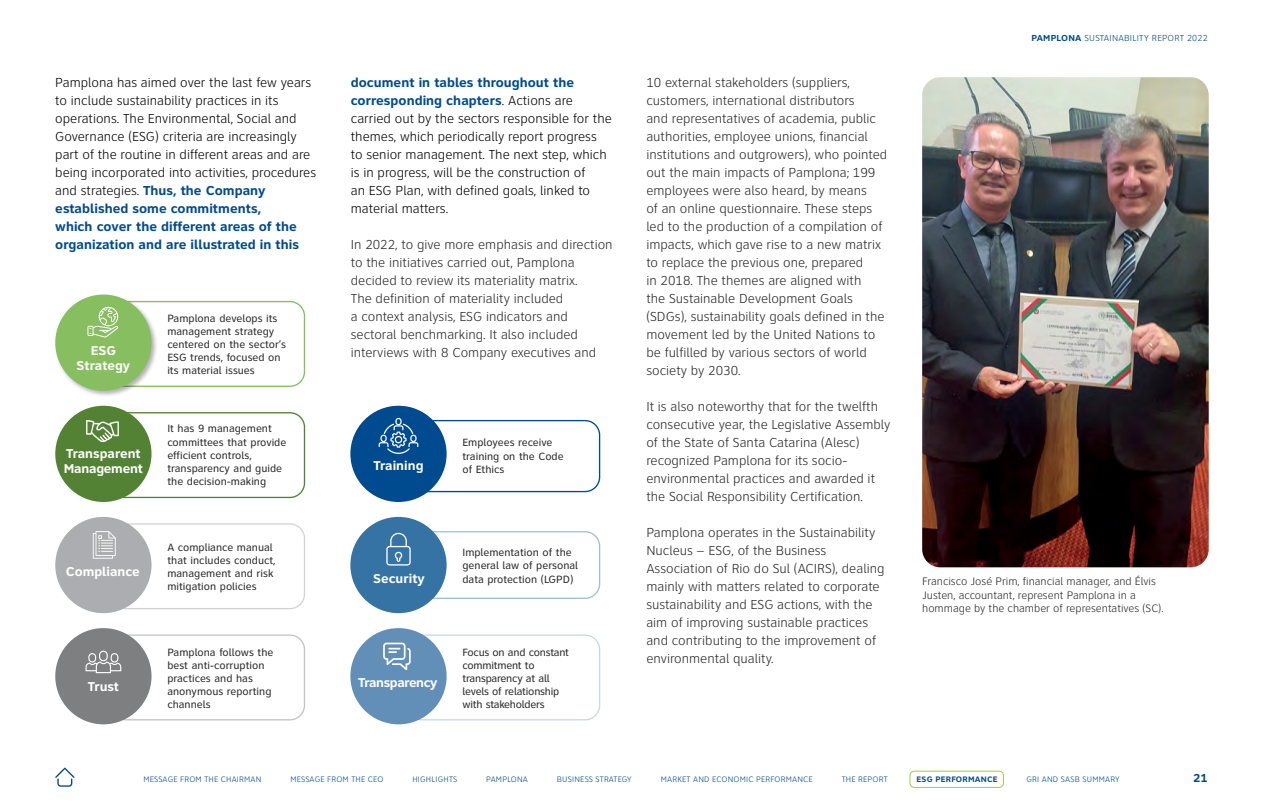
<style>
.page{position:relative;width:1263px;height:808px;background:#fff}
.page>*{position:absolute;margin:0;border:0;box-sizing:border-box;transform-origin:0 0}
.t1{font:300 13.5px/18px "Clearview ATT";color:#292829}
.t2{font:300 13.5px/18px "Clearview ATT";color:#000}
.t3{font:700 13.35px/15px "Clearview ATT";color:#fff;text-align:center}
.t4{font:700 13.35px/15px "Clearview ATT";letter-spacing:-.02em;color:#fff}
.t5{font:700 13.35px "Clearview ATT";letter-spacing:-.03em;color:#fff}
.t6{font:700 12px "Clearview ATT";color:#004a8f}
.t7{font:300 11.25px/13.5px "Clearview ATT";color:#292829}
.t8{font:10.95px/13px "Clearview ATT";color:#292829}
.t9{font:10.95px/13px "Clearview ATT";letter-spacing:-.02em;color:#292829}
.t10{font:300 9px "Clearview ATT";letter-spacing:.025em;color:#004a8f}
.t11{font:300 8.25px "Clearview ATT";letter-spacing:.025em;color:#004a8f}
.t12{font:700 8.25px "Clearview ATT";letter-spacing:.025em;color:#004a8f}
.s1{font-weight:700;color:#004a8f}
.s2{font-weight:700}
</style>
<div class="page">
<div style="left:96px;top:301px;width:209px;height:86px;border:1px solid #87be60;border-radius:15px"></div>
<div style="left:54px;top:293px;width:104px;height:105px;background:#000;opacity:.3"></div>
<div style="left:55px;top:295px;width:97px;height:96px;background:#87be60;border-radius:50%"></div>
<div style="left:111px;top:412px;width:194px;height:86px;border:1px solid #538234;border-radius:15px"></div>
<div style="left:55px;top:406px;width:97px;height:96px;background:#538234;border-radius:50%"></div>
<div style="left:111px;top:523px;width:194px;height:86px;border:1px solid #a0a2a4;border-radius:15px"></div>
<div style="left:55px;top:517px;width:97px;height:96px;background:#abadb0;border-radius:50%"></div>
<div style="left:111px;top:634px;width:194px;height:86px;border:1px solid #7d7f81;border-radius:15px"></div>
<div style="left:55px;top:628px;width:97px;height:96px;background:#7d7f81;border-radius:50%"></div>
<div style="left:406px;top:420px;width:194px;height:72px;border:1px solid #004a8f;border-radius:15px"></div>
<div style="left:350px;top:406px;width:97px;height:96px;background:#004a8f;border-radius:50%"></div>
<div style="left:406px;top:531px;width:194px;height:68px;border:1px solid #3573a5;border-radius:15px"></div>
<div style="left:350px;top:517px;width:97px;height:96px;background:#3573a5;border-radius:50%"></div>
<div style="left:406px;top:634px;width:194px;height:86px;border:1px solid #8da9c8;border-radius:15px"></div>
<div style="left:350px;top:628px;width:97px;height:96px;background:#628fb7;border-radius:50%"></div>
<svg style="left:87px;top:307px;width:31px;height:31px"></svg>
<svg style="left:86px;top:420px;width:33px;height:22px"></svg>
<svg style="left:93px;top:531px;width:23px;height:28px"></svg>
<svg style="left:86px;top:651px;width:35px;height:22px"></svg>
<svg style="left:379px;top:418px;width:39px;height:36px"></svg>
<svg style="left:386px;top:533px;width:25px;height:32px"></svg>
<svg style="left:383px;top:643px;width:28px;height:27px"></svg>
<img style="left:922px;top:77px;width:287px;height:490px">
<svg style="left:55px;top:767px;width:19px;height:20px"></svg>
<div style="left:909px;top:771px;width:95px;height:17px;border:1px solid #a6ce39;border-radius:4px"></div>
<p class="t2" style="left:55px;top:74px;width:262px">Pamplona has aimed over the last few years to include sustainability practices in its operations. The Environmental, Social and Governance (ESG) criteria are increasingly part of the routine in different areas and are being incorporated into activities, procedures and strategies. <span class="s1">Thus, the Company established some commitments,<br>which cover the different areas of the organization and are illustrated in this</span></p>
<p class="t2" style="left:351px;top:74px;width:263px"><span class="s1">document in tables throughout the corresponding chapters</span>. Actions are carried out by the sectors responsible for the themes, which periodically report progress to senior management. The next step, which is in progress, will be the construction of<br>an ESG Plan, with defined goals, linked to material matters.</p>
<p class="t1" style="left:351px;top:236px;width:263px">In 2022, to give more emphasis and direction to the initiatives carried out, Pamplona decided to review its materiality matrix.<br>The definition of materiality included<br>a context analysis, ESG indicators and sectoral benchmarking. It also included interviews with 8 Company executives and</p>
<p class="t8" style="left:167px;top:312px;width:120px">Pamplona develops its management strategy centered on the sector’s<br>ESG trends, focused on its material issues</p>
<p class="t3" style="left:77px;top:343px;width:55px">ESG<br>Strategy</p>
<p class="t4" style="left:64px;top:446px;width:81px">Transparent<br>Management</p>
<p class="t3" style="left:66px;top:564px;width:75px">Compliance</p>
<p class="t3" style="left:88px;top:679px;width:33px">Trust</p>
<p class="t8" style="left:167px;top:422px;width:120px">It has 9 management committees that provide efficient controls, transparency and guide the decision-making</p>
<p class="t8" style="left:167px;top:541px;width:110px">A compliance manual that includes conduct, management and risk mitigation policies</p>
<p class="t8" style="left:167px;top:645px;width:108px">Pamplona follows the best anti-corruption practices and has anonymous reporting channels</p>
<p class="t8" style="left:462px;top:436px;width:103px">Employees receive training on the Code</p>
<p class="t3" style="left:373px;top:458px;width:52px">Training</p>
<p class="t8" style="left:462px;top:462px;width:44px">of Ethics</p>
<p class="t8" style="left:462px;top:546px;width:117px">Implementation of the general law of personal</p>
<p class="t3" style="left:373px;top:571px;width:53px">Security</p>
<p class="t8" style="left:462px;top:572px;width:112px">data protection (LGPD)</p>
<p class="t5" style="left:358px;top:675px;width:81px">Transparency</p>
<p class="t9" style="left:462px;top:645px;width:108px">Focus on and constant commitment to transparency at all levels of relationship with stakeholders</p>
<p class="t1" style="left:646px;top:74px;width:242px">10 external stakeholders (suppliers, customers, international distributors<br>and representatives of academia, public authorities, employee unions, financial institutions and outgrowers), who pointed out the main impacts of Pamplona; 199 employees were also heard, by means<br>of an online questionnaire. These steps led to the production of a compilation of impacts, which gave rise to a new matrix to replace the previous one, prepared<br>in 2018. The themes are aligned with<br>the Sustainable Development Goals (SDGs), sustainability goals defined in the movement led by the United Nations to be fulfilled by various sectors of world society by 2030.</p>
<p class="t1" style="left:646px;top:398px;width:246px">It is also noteworthy that for the twelfth consecutive year, the Legislative Assembly of the State of Santa Catarina (Alesc) recognized Pamplona for its socio&shy;environmental practices and awarded it the Social Responsibility Certification.</p>
<p class="t1" style="left:646px;top:524px;width:240px">Pamplona operates in the Sustainability Nucleus – ESG, of the Business Association of Rio do Sul (ACIRS), dealing mainly with matters related to corporate sustainability and ESG actions, with the aim of improving sustainable practices and contributing to the improvement of environmental quality.</p>
<p class="t10" style="left:1031px;top:33px;width:178px"><span class="s2">PAMPLONA</span> SUSTAINABILITY REPORT 2022</p>
<p class="t7" style="left:922px;top:575px;width:243px">Francisco José Prim, financial manager, and Élvis<br>Justen, accountant, represent Pamplona in a hommage by the chamber of representatives (SC).</p>
<p class="t11" style="left:143px;top:775px;width:120px">MESSAGE FROM THE CHAIRMAN</p>
<p class="t11" style="left:290px;top:775px;width:95px">MESSAGE FROM THE CEO</p>
<p class="t11" style="left:412px;top:775px;width:46px">HIGHLIGHTS</p>
<p class="t11" style="left:486px;top:775px;width:43px">PAMPLONA</p>
<p class="t11" style="left:557px;top:775px;width:76px">BUSINESS STRATEGY</p>
<p class="t11" style="left:661px;top:775px;width:153px">MARKET AND ECONOMIC PERFORMANCE</p>
<p class="t11" style="left:842px;top:775px;width:48px">THE REPORT</p>
<p class="t12" style="left:916px;top:774px;width:82px">ESG PERFORMANCE</p>
<p class="t11" style="left:1026px;top:775px;width:95px">GRI AND SASB SUMMARY</p>
<p class="t6" style="left:1193px;top:771px;width:16px">21</p>
</div>
